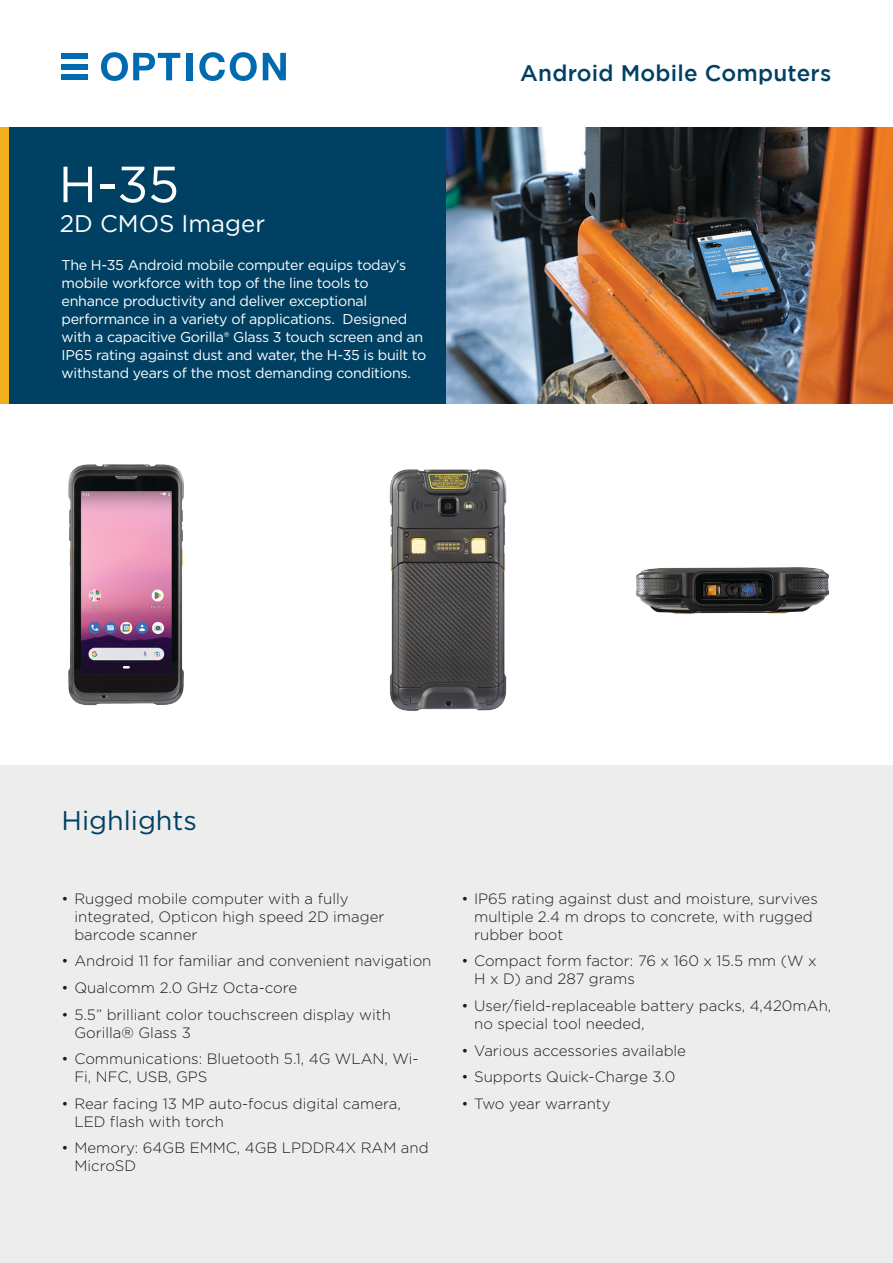
<style>
.page{position:relative;width:893px;height:1263px;background:#fff}
.page>*{position:absolute;margin:0;border:0;box-sizing:border-box;transform-origin:0 0}
.t1{font:50.85px "Gotham";color:#fff}
.t2{font:27px "Gotham";color:#004163}
.t3{font:24px "Gotham";color:#fff}
.t4{font:500 22.5px "Gotham";letter-spacing:.01em;color:#004163}
.t5{font:300 15px/18px "Gotham";color:#1c1c1b}
.t6{font:14.25px/18px "Gotham";letter-spacing:-.02em;color:#fff}
</style>
<div class="page">
<img style="left:389px;top:469px;width:118px;height:242px">
<div style="left:0;top:765px;width:893px;height:498px;background:#ededee"></div>
<div style="left:0;top:128px;width:893px;height:276px;background:#004163"></div>
<div style="left:0;top:128px;width:9px;height:276px;background:#f0b01d"></div>
<div style="left:62px;top:54px;width:26px;height:5px;background:#006bb1"></div>
<div style="left:62px;top:64px;width:26px;height:5px;background:#006bb1"></div>
<div style="left:62px;top:74px;width:26px;height:6px;background:#006bb1"></div>
<svg style="left:101px;top:52px;width:79px;height:29px"></svg>
<div style="left:187px;top:53px;width:6px;height:27px;background:#006bb1"></div>
<svg style="left:199px;top:52px;width:58px;height:29px"></svg>
<svg style="left:263px;top:53px;width:23px;height:27px"></svg>
<img style="left:446px;top:128px;width:447px;height:276px">
<img style="left:68px;top:464px;width:116px;height:242px">
<img style="left:636px;top:567px;width:194px;height:48px">
<p class="t1" style="left:58px;top:152px;width:122px">H-35</p>
<p class="t3" style="left:60px;top:208px;width:207px">2D CMOS Imager</p>
<p class="t6" style="left:62px;top:255px;width:366px">The H-35 Android mobile computer equips today’s mobile workforce with top of the line tools to enhance productivity and deliver exceptional performance in a variety of applications. Designed with a capacitive Gorilla® Glass 3 touch screen and an IP65 rating against dust and water, the H-35 is built to withstand years of the most demanding conditions.</p>
<p class="t4" style="left:520px;top:60px;width:313px">Android Mobile Computers</p>
<p class="t2" style="left:62px;top:803px;width:137px">Highlights</p>
<p class="t5" style="left:74px;top:889px;width:312px;text-indent:-13px">• Rugged mobile computer with a fully integrated, Opticon high speed 2D imager barcode scanner</p>
<p class="t5" style="left:62px;top:952px;width:371px">• Android 11 for familiar and convenient navigation</p>
<p class="t5" style="left:62px;top:978px;width:237px">• Qualcomm 2.0 GHz Octa-core</p>
<p class="t5" style="left:74px;top:1005px;width:318px;text-indent:-13px">• 5.5” brilliant color touchscreen display with<br>Gorilla® Glass 3</p>
<p class="t5" style="left:74px;top:1049px;width:346px;text-indent:-13px">• Communications: Bluetooth 5.1, 4G WLAN, Wi-<br>Fi, NFC, USB, GPS</p>
<p class="t5" style="left:74px;top:1094px;width:328px;text-indent:-13px">• Rear facing 13 MP auto-focus digital camera,<br>LED flash with torch</p>
<p class="t5" style="left:74px;top:1138px;width:356px;text-indent:-13px">• Memory: 64GB EMMC, 4GB LPDDR4X RAM and<br>MicroSD</p>
<p class="t5" style="left:474px;top:889px;width:345px;text-indent:-13px">• IP65 rating against dust and moisture, survives multiple 2.4 m drops to concrete, with rugged rubber boot</p>
<p class="t5" style="left:474px;top:952px;width:344px;text-indent:-13px">• Compact form factor: 76 x 160 x 15.5 mm (W x<br>H x D) and 287 grams</p>
<p class="t5" style="left:474px;top:996px;width:359px;text-indent:-13px">• User/field-replaceable battery packs, 4,420mAh, no special tool needed,</p>
<p class="t5" style="left:461px;top:1041px;width:226px">• Various accessories available</p>
<p class="t5" style="left:461px;top:1067px;width:215px">• Supports Quick-Charge 3.0</p>
<p class="t5" style="left:461px;top:1094px;width:151px">• Two year warranty</p>
</div>
